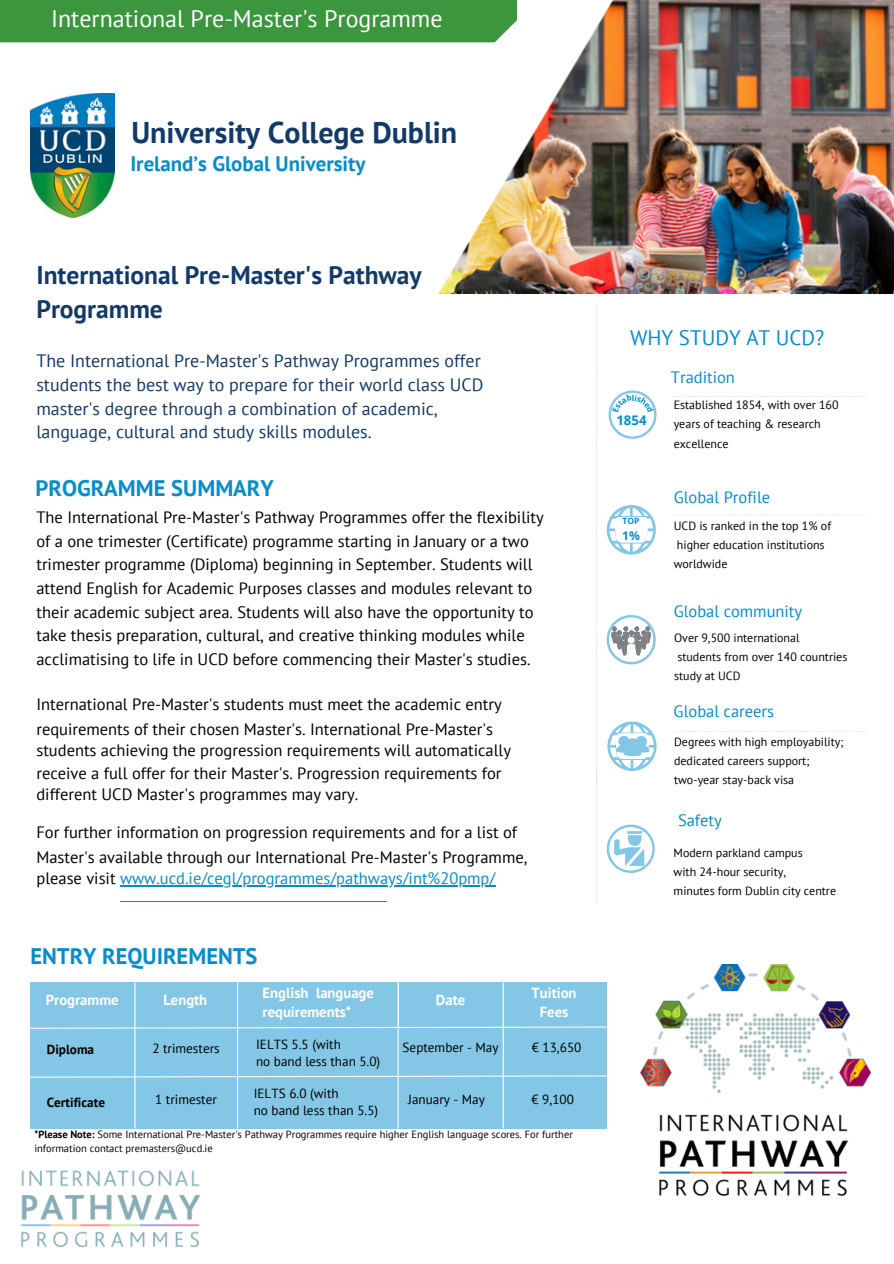
<style>
.page{position:relative;width:894px;height:1264px;background:#fff}
.page>*{position:absolute;margin:0;border:0;box-sizing:border-box;transform-origin:0 0}
.t1{font:700 30px "PT Sans";color:#133967}
.t2{font:700 25.5px/33.8px "PT Sans";color:#133967}
.t3{font:24px "PT Sans";color:#fff}
.t4{font:700 22.5px "PT Sans";color:#068ccc}
.t5{font:700 21px "PT Sans";color:#068ccc}
.t6{font:21px "PT Sans";color:#068ccc}
.t7{font:17.85px/23.7px "PT Sans";color:#133967}
.t8{font:16.5px/23.7px "PT Sans";color:#000}
.t9{font:16.5px "PT Sans";color:#068ccc}
.t10{font:700 14.7px/19.2px "PT Sans";color:#fff}
.t11{font:13.2px "PT Sans";color:#000}
.t12{font:700 13.2px "PT Sans";color:#000}
.t13{font:700 13.2px "Open Sans";color:#068ccc}
.t14{font:12px/19.2px "PT Sans";color:#000}
.t15{font:700 12px "Open Sans";color:#068ccc}
.t16{font:10.5px/14.7px "PT Sans";color:#000}
.t17{font:700 8.55px "Open Sans";color:#068ccc}
.s1{color:#000}
.s2{font-weight:700}
</style>
<div class="page">
<img style="left:30px;top:94px;width:85px;height:124px">
<div style="left:0;top:0;width:400px;height:42px;background:#3b963d"></div>
<div style="left:30px;top:982px;width:105px;height:44px;background:#83c6e5"></div>
<div style="left:134px;top:982px;width:105px;height:44px;background:#83c6e5"></div>
<div style="left:238px;top:982px;width:159px;height:44px;background:#83c6e5"></div>
<div style="left:399px;top:982px;width:105px;height:44px;background:#83c6e5"></div>
<div style="left:502px;top:982px;width:105px;height:44px;background:#83c6e5"></div>
<div style="left:30px;top:1026px;width:577px;height:102px;background:#83c6e5"></div>
<hr style="left:134px;top:982px;width:1px;height:146px;background:#fff">
<hr style="left:237px;top:979px;width:1px;height:149px;background:#fff">
<hr style="left:397px;top:982px;width:1px;height:146px;background:#fff">
<hr style="left:502px;top:982px;width:1px;height:146px;background:#fff">
<svg style="left:596px;top:305px;width:1px;height:595px"></svg>
<svg style="left:608px;top:390px;width:48px;height:49px"></svg>
<svg style="left:606px;top:505px;width:49px;height:49px"></svg>
<div style="left:614px;top:516px;width:34px;height:26px;background:#fff"></div>
<svg style="left:606px;top:615px;width:49px;height:49px"></svg>
<svg style="left:607px;top:721px;width:49px;height:50px"></svg>
<svg style="left:606px;top:824px;width:48px;height:49px"></svg>
<svg style="left:672px;top:396px;width:193px;height:1px"></svg>
<svg style="left:674px;top:514px;width:188px;height:1px"></svg>
<svg style="left:675px;top:731px;width:191px;height:1px"></svg>
<img style="left:20px;top:1170px;width:181px;height:78px">
<img style="left:400px;top:0;width:492px;height:294px">
<img style="left:658px;top:1114px;width:190px;height:83px">
<img style="left:640px;top:964px;width:230px;height:128px">
<svg style="left:30px;top:1026px;width:577px;height:2px"></svg>
<svg style="left:30px;top:1075px;width:577px;height:2px"></svg>
<hr style="left:120px;top:901px;width:267px;height:1px;background:#068ccc">
<hr style="left:120px;top:885px;width:375px;height:1px;background:#068ccc">
<svg style="left:612px;top:394px;width:41px;height:18px"></svg>
<p class="t3" style="left:51px;top:3px;width:393px">International Pre-Master's Programme</p>
<p class="t1" style="left:131px;top:112px;width:327px">University College Dublin</p>
<p class="t5" style="left:130px;top:150px;width:236px">Ireland’s Global University</p>
<p class="t2" style="left:36px;top:258px;width:386px">International Pre-Master's Pathway<br>Programme</p>
<p class="t7" style="left:36px;top:349px;width:448px">The International Pre-Master's Pathway Programmes offer students the best way to prepare for their world class UCD master's degree through a combination of academic, language, cultural and study skills modules.</p>
<p class="t4" style="left:36px;top:473px;width:239px">PROGRAMME SUMMARY</p>
<p class="t8" style="left:36px;top:505px;width:509px">The International Pre-Master's Pathway Programmes offer the flexibility of a one trimester (Certificate) programme starting in January or a two trimester programme (Diploma) beginning in September. Students will attend English for Academic Purposes classes and modules relevant to their academic subject area. Students will also have the opportunity to take thesis preparation, cultural, and creative thinking modules while acclimatising to life in UCD before commencing their Master's studies.</p>
<h5 class="t8" style="left:36px;top:692px;width:466px">International Pre-Master's students must meet the academic entry</h5>
<p class="t8" style="left:36px;top:716px;width:458px">requirements of their chosen Master's. International Pre-Master's</p>
<p class="t8" style="left:36px;top:738px;width:476px">students achieving the progression requirements will automatically</p>
<p class="t8" style="left:36px;top:760px;width:466px">receive a full offer for their Master's. Progression requirements for</p>
<p class="t8" style="left:36px;top:782px;width:323px">different UCD Master's programmes may vary.</p>
<h4 class="t8" style="left:36px;top:820px;width:482px">For further information on progression requirements and for a list of</h4>
<p class="t8" style="left:36px;top:845px;width:492px">Master's available through our International Pre-Master's Programme,</p>
<p class="t9" style="left:36px;top:867px;width:460px"><span class="s1">please visit</span> www.ucd.ie/cegl/programmes/pathways/int%20pmp/</p>
<p class="t4" style="left:30px;top:941px;width:228px">ENTRY REQUIREMENTS</p>
<h1 class="t10" style="left:46px;top:990px;width:74px">Programme</h1>
<h6 class="t10" style="left:163px;top:990px;width:45px">Length</h6>
<h2 class="t10" style="left:262px;top:982px;width:113px">English language requirements*</h2>
<p class="t10" style="left:436px;top:990px;width:31px">Date</p>
<p class="t10" style="left:531px;top:982px;width:47px;text-align:center">Tuition<br>Fees</p>
<p class="t12" style="left:47px;top:1040px;width:49px">Diploma</p>
<p class="t11" style="left:152px;top:1039px;width:69px">2 trimesters</p>
<p class="t11" style="left:256px;top:1035px;width:86px">IELTS 5.5 (with</p>
<p class="t11" style="left:256px;top:1052px;width:126px">no band less than 5.0)</p>
<p class="t11" style="left:402px;top:1038px;width:97px">September - May</p>
<p class="t11" style="left:531px;top:1038px;width:51px">€ 13,650</p>
<p class="t12" style="left:47px;top:1093px;width:60px">Certificate</p>
<p class="t11" style="left:155px;top:1090px;width:63px">1 trimester</p>
<p class="t11" style="left:254px;top:1084px;width:86px">IELTS 6.0 (with</p>
<p class="t11" style="left:254px;top:1101px;width:126px">no band less than 5.5)</p>
<p class="t11" style="left:408px;top:1090px;width:78px">January - May</p>
<p class="t11" style="left:531px;top:1090px;width:44px">€ 9,100</p>
<p class="t16" style="left:34px;top:1126px;width:540px"><span class="s2">*Please Note:</span> Some International Pre-Master's Pathway Programmes require higher English language scores. For further information contact premasters@ucd.ie</p>
<p class="t6" style="left:630px;top:324px;width:196px">WHY STUDY AT UCD?</p>
<p class="t13" style="left:616px;top:411px;width:32px">1854</p>
<p class="t17" style="left:622px;top:515px;width:19px">TOP</p>
<p class="t15" style="left:622px;top:526px;width:19px">1%</p>
<p class="t9" style="left:670px;top:366px;width:65px">Tradition</p>
<h4 class="t14" style="left:673px;top:395px;width:166px">Established 1854, with over 160 years of teaching &amp; research excellence</h4>
<p class="t9" style="left:673px;top:486px;width:98px">Global Profile</p>
<p class="t14" style="left:673px;top:516px;width:159px">UCD is ranked in the top 1% of higher education institutions worldwide</p>
<p class="t9" style="left:673px;top:600px;width:130px">Global community</p>
<p class="t14" style="left:674px;top:627px;width:127px">Over 9,500 international</p>
<p class="t14" style="left:674px;top:647px;width:175px">students from over 140 countries study at UCD</p>
<p class="t9" style="left:673px;top:700px;width:102px">Global careers</p>
<p class="t14" style="left:674px;top:732px;width:171px">Degrees with high employability; dedicated careers support; two-year stay-back visa</p>
<p class="t9" style="left:677px;top:809px;width:45px">Safety</p>
<p class="t14" style="left:673px;top:843px;width:131px">Modern parkland campus</p>
<p class="t14" style="left:673px;top:862px;width:114px">with 24-hour security,</p>
<p class="t14" style="left:673px;top:881px;width:164px">minutes form Dublin city centre</p>
</div>
